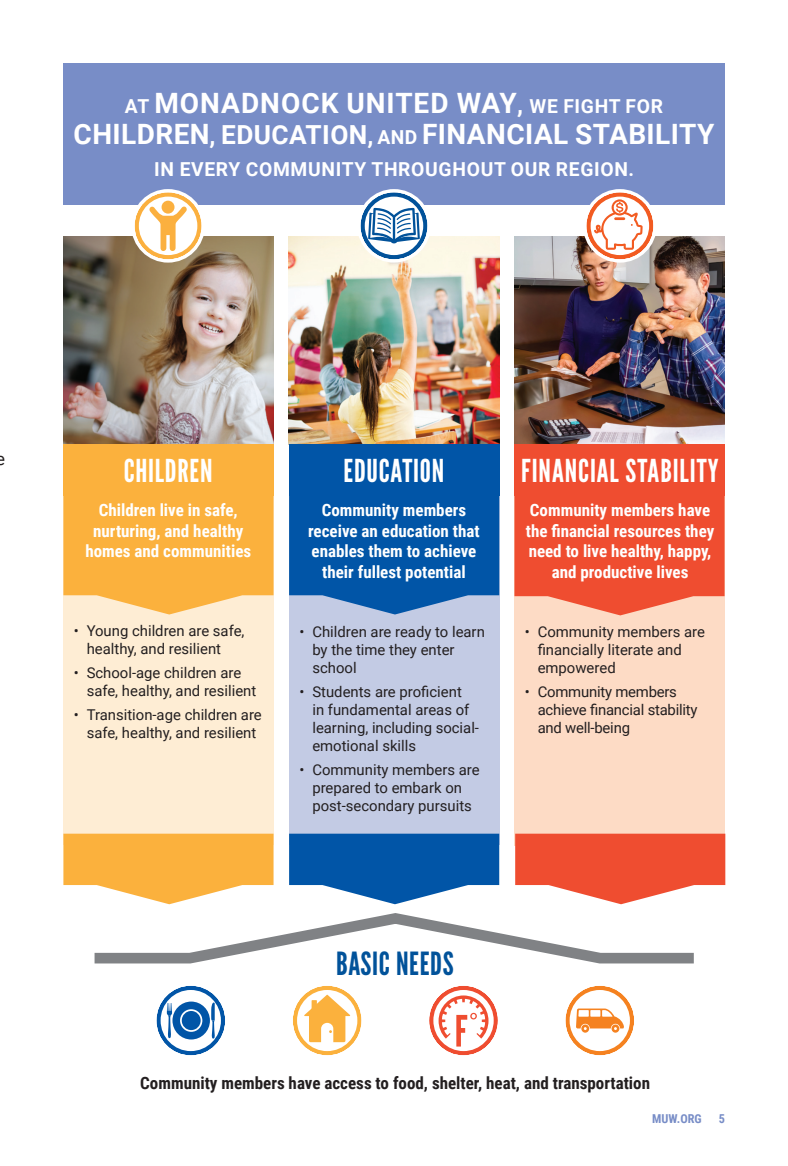
<style>
.page{position:relative;width:788px;height:1166px;background:#fff}
.page>*{position:absolute;margin:0;border:0;box-sizing:border-box;transform-origin:0 0}
.t1{font:31.85px "League Gothic";color:#01529a}
.t2{font:31.5px "League Gothic";letter-spacing:.025em;color:#fff}
.t3{font:700 28px "Roboto";letter-spacing:.015em;color:#fff}
.t4{font:700 26.25px "Roboto";color:#fff}
.t5{font:700 19.25px "Roboto";letter-spacing:.035em;color:#fff}
.t6{font:700 16.97px/20.5px "Roboto Condensed";color:#fff;text-align:center}
.t7{font:700 16.97px "Roboto Condensed";color:#231f20}
.t8{font:14.88px/17.8px "Roboto";color:#231f20}
.t9{font:700 12.25px "Roboto Condensed";color:#788dc7}
.s1{font-size:19.25px}
.s2{font-size:28px}
.s3{font-size:24.5px}
</style>
<div class="page">
<div style="left:63px;top:63px;width:661px;height:142px;background:#788dc7"></div>
<div style="left:514px;top:496px;width:210px;height:349px;background:#fddbc5"></div>
<div style="left:63px;top:496px;width:210px;height:348px;background:#feedd4"></div>
<div style="left:289px;top:496px;width:210px;height:348px;background:#c3cbe4"></div>
<svg style="left:63px;top:496px;width:210px;height:118px"></svg>
<svg style="left:63px;top:833px;width:210px;height:71px"></svg>
<svg style="left:289px;top:833px;width:210px;height:71px"></svg>
<svg style="left:515px;top:833px;width:210px;height:71px"></svg>
<img style="left:515px;top:236px;width:209px;height:208px">
<img style="left:289px;top:236px;width:210px;height:208px">
<img style="left:63px;top:236px;width:210px;height:208px">
<div style="left:63px;top:444px;width:210px;height:52px;background:#fbb13d"></div>
<svg style="left:134px;top:193px;width:68px;height:66px"></svg>
<div style="left:131px;top:189px;width:74px;height:74px;border:3px solid #fff;border-radius:50%"></div>
<svg style="left:586px;top:192px;width:67px;height:67px"></svg>
<div style="left:583px;top:189px;width:73px;height:74px;border:3px solid #fff;border-radius:50%"></div>
<svg style="left:360px;top:192px;width:67px;height:67px"></svg>
<div style="left:357px;top:189px;width:73px;height:74px;border:3px solid #fff;border-radius:50%"></div>
<svg style="left:289px;top:496px;width:210px;height:118px"></svg>
<div style="left:289px;top:444px;width:210px;height:52px;background:#0155a7"></div>
<svg style="left:514px;top:496px;width:210px;height:119px"></svg>
<div style="left:514px;top:444px;width:210px;height:52px;background:#ef4d30"></div>
<svg style="left:157px;top:986px;width:67px;height:68px"></svg>
<div style="left:153px;top:982px;width:75px;height:76px;border:3px solid #fff;border-radius:50%"></div>
<svg style="left:430px;top:986px;width:67px;height:68px"></svg>
<div style="left:426px;top:982px;width:75px;height:76px;border:3px solid #fff;border-radius:50%"></div>
<svg style="left:293px;top:986px;width:68px;height:68px"></svg>
<div style="left:289px;top:982px;width:76px;height:76px;border:3px solid #fff;border-radius:50%"></div>
<svg style="left:566px;top:986px;width:67px;height:68px"></svg>
<div style="left:562px;top:982px;width:75px;height:76px;border:3px solid #fff;border-radius:50%"></div>
<svg style="left:94px;top:913px;width:600px;height:51px"></svg>
<h3 class="t3" style="left:125px;top:83px;width:76px"><span class="s1">AT</span> MONADNOC</h3>
<h3 class="t3" style="left:320px;top:83px;width:63px">K UNITED</h3>
<p class="t5" style="left:456px;top:93px;width:194px"><span class="s2">WAY</span><span class="s3">,</span> WE FIGHT FOR</p>
<h3 class="t3" style="left:74px;top:115px;width:82px">CHILDREN</h3>
<h3 class="t4" style="left:210px;top:117px;width:29px"><span class="s3">,</span> EDUCATION</h3>
<h3 class="t3" style="left:367px;top:115px;width:88px"><span class="s3">,</span><span class="s1">AND</span> FINANCIA</h3>
<h3 class="t3" style="left:553px;top:115px;width:39px">L STABI</h3>
<h3 class="t3" style="left:655px;top:115px;width:61px">LITY</h3>
<p class="t5" style="left:154px;top:156px;width:106px">IN EVERY COMMUNIT</p>
<p class="t5" style="left:354px;top:156px;width:31px">Y THROU</p>
<p class="t5" style="left:438px;top:156px;width:28px">GHOUT</p>
<p class="t5" style="left:511px;top:156px;width:14px">OUR</p>
<p class="t5" style="left:556px;top:156px;width:80px">REGION.</p>
<h2 class="t2" style="left:124px;top:452px;width:90px">CHILDREN</h2>
<p class="t6" style="left:85px;top:499px;width:167px">Children live in safe, nurturing, and healthy homes and communities</p>
<p class="t8" style="left:87px;top:621px;width:159px;text-indent:-13px">• Young children are safe, healthy, and resilient</p>
<p class="t8" style="left:87px;top:663px;width:171px;text-indent:-13px">• School-age children are safe, healthy, and resilient</p>
<p class="t8" style="left:74px;top:705px;width:189px;text-align:center">• Transition-age children are safe, healthy, and resilient</p>
<h2 class="t2" style="left:343px;top:452px;width:102px">EDUCATION</h2>
<p class="t6" style="left:308px;top:499px;width:173px">Community members receive an education that enables them to achieve their fullest potential</p>
<p class="t8" style="left:312px;top:622px;width:174px;text-indent:-13px">• Children are ready to learn by the time they enter school</p>
<p class="t8" style="left:312px;top:682px;width:168px;text-indent:-13px">• Students are proficient<br>in fundamental areas of learning, including social&shy;emotional skills</p>
<p class="t8" style="left:299px;top:760px;width:182px;text-align:center">• Community members are prepared to embark on post-secondary pursuits</p>
<h2 class="t2" style="left:521px;top:452px;width:199px">FINANCIAL STABILITY</h2>
<p class="t6" style="left:525px;top:499px;width:190px">Community members have the financial resources they need to live healthy, happy, and productive lives</p>
<p class="t8" style="left:537px;top:622px;width:169px;text-indent:-13px">• Community members are financially literate and empowered</p>
<p class="t8" style="left:537px;top:682px;width:161px;text-indent:-13px">• Community members achieve financial stability and well-being</p>
<h1 class="t1" style="left:336px;top:944px;width:119px">BASIC NEEDS</h1>
<p class="t7" style="left:140px;top:1071px;width:511px">Community members have access to food, shelter, heat, and transportation</p>
<p class="t9" style="left:652px;top:1110px;width:51px">MUW.ORG</p>
<p class="t9" style="left:718px;top:1110px;width:8px">5</p>
</div>
